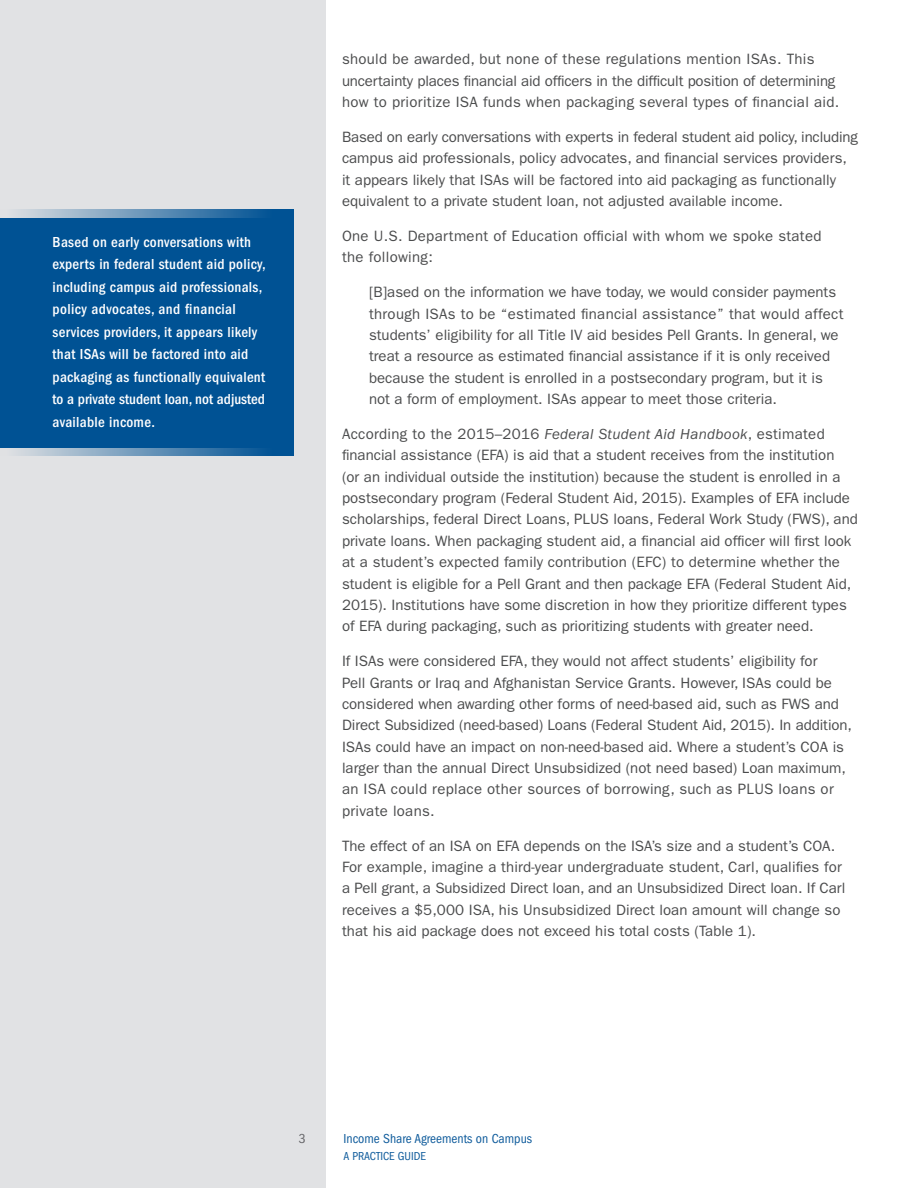
<style>
.page{position:relative;width:918px;height:1188px;background:#fff}
.page>*{position:absolute;margin:0;border:0;box-sizing:border-box;transform-origin:0 0}
.Paragraphs{font:15px/21.3px "ITC Franklin Gothic Std";color:#4b4c4d}
.Paragraphs_indent{font:15px/21.3px "ITC Franklin Gothic Std";color:#4b4c4d}
.Callout_Text{font:500 condensed 15px/22.5px "ITC Franklin Gothic Std";letter-spacing:.02em;color:#fff}
.Paragraphs-2{font:15px/21.3px "ITC Franklin Gothic Std";letter-spacing:.02em;color:#4b4c4d}
.t1{font:condensed 13.5px "ITC Franklin Gothic Std";color:#105c9c}
.t2{font:condensed 13.5px "ITC Franklin Gothic Std";color:#636366}
.t3{font:condensed 12px "ITC Franklin Gothic Std";color:#105c9c}
.s1{font-style:italic}
</style>
<div class="page">
<div style="left:0;top:0;width:325px;height:1188px;background:#e1e2e4"></div>
<div style="left:0;top:218px;width:294px;height:230px;background:#005294"></div>
<svg style="left:17px;top:448px;width:277px;height:8px;background:#6291b6"></svg>
<svg style="left:17px;top:210px;width:277px;height:8px;background:#6291b6"></svg>
<p class="Callout_Text" style="left:53px;top:231px;width:215px">Based on early conversations with experts in federal student aid policy, including campus aid professionals, policy advocates, and financial services providers, it appears likely that ISAs will be factored into aid packaging as functionally equivalent to a private student loan, not adjusted available income.</p>
<p class="Paragraphs-2" style="left:342px;top:49px;width:499px">should be awarded, but none of these regulations mention ISAs. This uncertainty places financial aid officers in the difficult position of determining how to prioritize ISA funds when packaging several types of financial aid.</p>
<p class="Paragraphs" style="left:342px;top:126px;width:517px">Based on early conversations with experts in federal student aid policy, including campus aid professionals, policy advocates, and financial services providers, it appears likely that ISAs will be factored into aid packaging as functionally equivalent to a private student loan, not adjusted available income.</p>
<p class="Paragraphs-2" style="left:342px;top:225px;width:481px">One U.S. Department of Education official with whom we spoke stated the following:</p>
<p class="Paragraphs_indent" style="left:369px;top:282px;width:476px">[B]ased on the information we have today, we would consider payments through ISAs to be “estimated financial assistance” that would affect students’ eligibility for all Title IV aid besides Pell Grants. In general, we treat a resource as estimated financial assistance if it is only received because the student is enrolled in a postsecondary program, but it is not a form of employment. ISAs appear to meet those criteria.</p>
<p class="Paragraphs" style="left:342px;top:423px;width:517px">According to the 2015–2016 <span class="s1">Federal Student Aid Handbook</span>, estimated financial assistance (EFA) is aid that a student receives from the institution<br>(or an individual outside the institution) because the student is enrolled in a postsecondary program (Federal Student Aid, 2015). Examples of EFA include scholarships, federal Direct Loans, PLUS loans, Federal Work Study (FWS), and private loans. When packaging student aid, a financial aid officer will first look at a student’s expected family contribution (EFC) to determine whether the student is eligible for a Pell Grant and then package EFA (Federal Student Aid, 2015). Institutions have some discretion in how they prioritize different types of EFA during packaging, such as prioritizing students with greater need.</p>
<p class="Paragraphs" style="left:342px;top:651px;width:512px">If ISAs were considered EFA, they would not affect students’ eligibility for<br>Pell Grants or Iraq and Afghanistan Service Grants. However, ISAs could be considered when awarding other forms of need-based aid, such as FWS and Direct Subsidized (need-based) Loans (Federal Student Aid, 2015). In addition, ISAs could have an impact on non-need-based aid. Where a student’s COA is larger than the annual Direct Unsubsidized (not need based) Loan maximum, an ISA could replace other sources of borrowing, such as PLUS loans or private loans.</p>
<p class="Paragraphs" style="left:342px;top:835px;width:505px">The effect of an ISA on EFA depends on the ISA’s size and a student’s COA.<br>For example, imagine a third-year undergraduate student, Carl, qualifies for a Pell grant, a Subsidized Direct loan, and an Unsubsidized Direct loan. If Carl receives a $5,000 ISA, his Unsubsidized Direct loan amount will change so that his aid package does not exceed his total costs (Table 1).</p>
<p class="t2" style="left:299px;top:1131px;width:8px">3</p>
<p class="t1" style="left:344px;top:1131px;width:190px">Income Share Agreements on Campus</p>
<p class="t3" style="left:344px;top:1149px;width:84px">A PRACTICE GUIDE</p>
</div>
